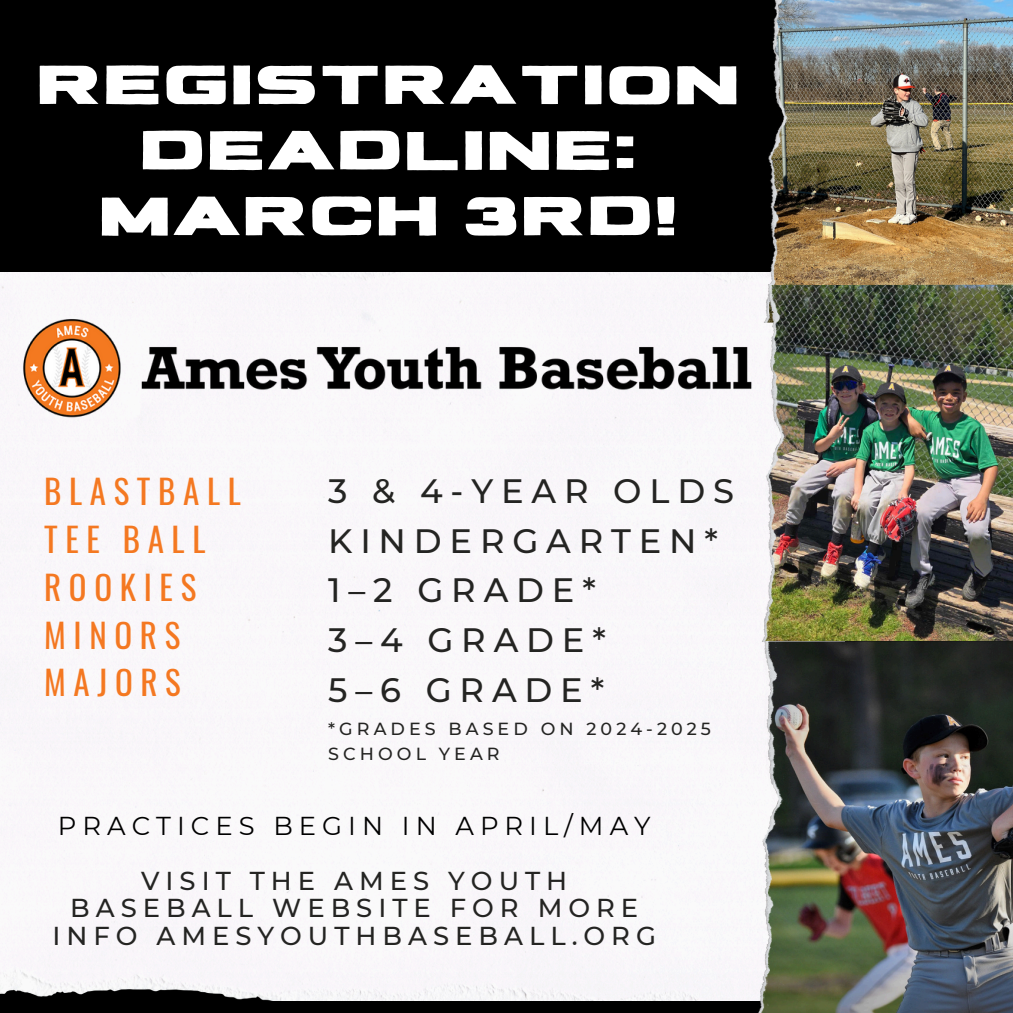
<style>
.page{position:relative;width:1013px;height:1013px;background:#fff}
.page>*{position:absolute;margin:0;border:0;box-sizing:border-box;transform-origin:0 0}
.t1{font:55.12px/65.6px "Revive 80 Phatt";color:#fff;text-align:center}
.t2{font:500 33.75px "Montserrat";letter-spacing:.23em;color:#242422}
.t3{font:33px/47.8px "Oswald";letter-spacing:.23em;color:#f47821}
.t4{font:500 25.88px/27.5px "Montserrat";letter-spacing:.23em;color:#242422;text-align:center}
.t5{font:25.88px "Montserrat";letter-spacing:.23em;color:#000}
.t6{font:500 17.5px/25.2px "Montserrat";letter-spacing:.23em;color:#242422}
</style>
<div class="page">
<div style="left:0;top:0;width:1012px;height:1012px;background:#000"></div>
<div style="left:0;top:273px;width:764px;height:727px;background:#faf7fa"></div>
<img style="left:789px;top:0;width:223px;height:285px">
<img style="left:764px;top:0;width:25px;height:285px">
<img style="left:786px;top:285px;width:226px;height:356px">
<img style="left:761px;top:285px;width:25px;height:356px">
<img style="left:784px;top:641px;width:228px;height:371px">
<img style="left:757px;top:641px;width:27px;height:371px">
<img style="left:19px;top:313px;width:749px;height:108px">
<h4 class="t1" style="left:36px;top:46px;width:706px">REGISTRATION<br>DEADLINE:<br>MARCH 3RD!</h4>
<h3 class="t3" style="left:44px;top:466px;width:198px">BLASTBALL<br>TEE BALL<br>ROOKIES<br>MINORS<br>MAJORS</h3>
<h1 class="t2" style="left:328px;top:470px;width:407px">3 &amp; 4-YEAR OLDS</h1>
<p class="t2" style="left:328px;top:520px;width:391px">KINDERGARTEN*</p>
<p class="t2" style="left:328px;top:569px;width:269px">1–2 GRADE*</p>
<p class="t2" style="left:328px;top:619px;width:279px">3–4 GRADE*</p>
<p class="t2" style="left:328px;top:669px;width:277px">5–6 GRADE*</p>
<p class="t6" style="left:328px;top:715px;width:384px">*GRADES BASED ON 2024-2025<br>SCHOOL YEAR</p>
<p class="t5" style="left:58px;top:809px;width:594px">PRACTICES BEGIN IN APRIL/MAY</p>
<p class="t4" style="left:52px;top:866px;width:605px">VISIT THE AMES YOUTH<br>BASEBALL WEBSITE FOR MORE<br>INFO AMESYOUTHBASEBALL.ORG</p>
</div>
